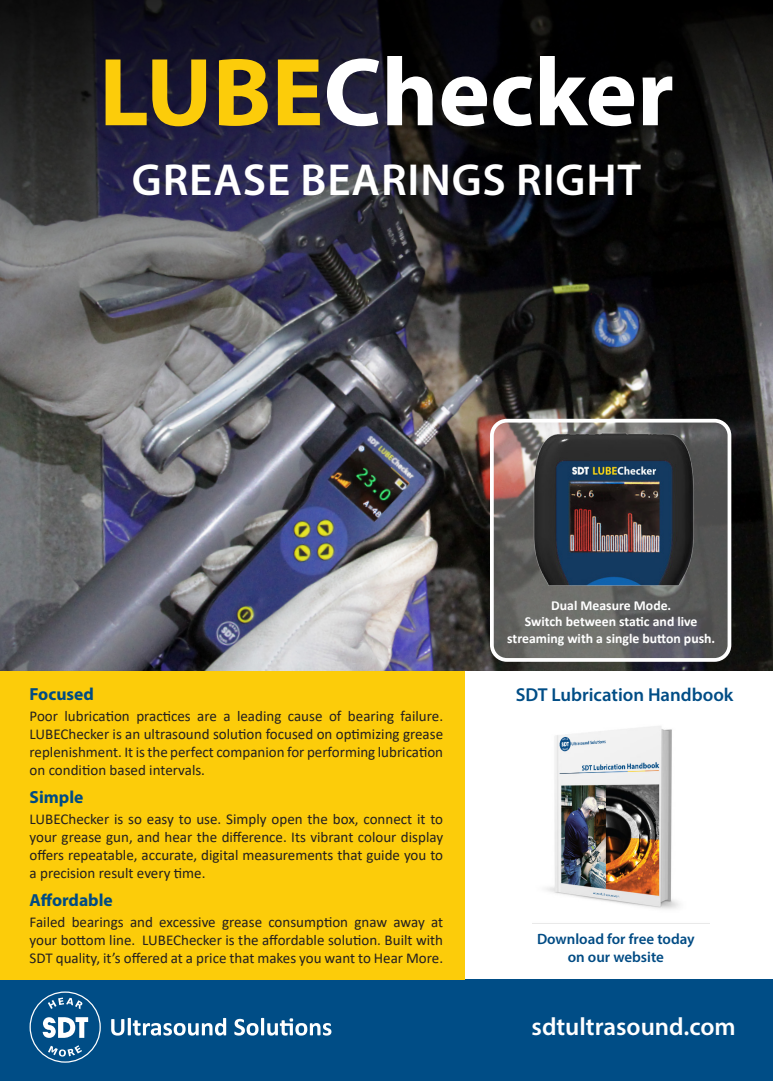
<style>
.page{position:relative;width:773px;height:1081px;background:#fff}
.page>*{position:absolute;margin:0;border:0;box-sizing:border-box;transform-origin:0 0}
.t1{font:700 97.5px "Myriad Pro";color:#fff}
.t2{font:600 45px "Myriad Pro";letter-spacing:.02em;color:#fff}
.Infos{font:600 25px "Myriad Pro";color:#fff}
.t3{font:600 18.75px "Myriad Pro";color:#004d86}
.t4{font:700 17.5px "Myriad Pro";color:#004b84}
.t5{font:15px/18px "Calibri";color:#231f20;text-align:justify}
.t6{font:600 15px "Myriad Pro";color:#004b84}
.t7{font:700 13.75px/16.5px "Calibri";color:#fff;text-align:center}
.s1{color:#fccc0a}
</style>
<div class="page">
<img style="left:0;top:0;width:772px;height:671px">
<div style="left:0;top:979px;width:772px;height:102px;background:#004d86"></div>
<svg style="left:30px;top:991px;width:71px;height:71px"></svg>
<svg style="left:111px;top:1018px;width:115px;height:17px"></svg>
<svg style="left:234px;top:1018px;width:97px;height:17px"></svg>
<div style="left:0;top:671px;width:464px;height:308px;background:#fccc0a"></div>
<img style="left:495px;top:421px;width:230px;height:239px">
<div style="left:490px;top:419px;width:241px;height:243px;border:4px solid #fff;border-radius:15px"></div>
<img style="left:546px;top:726px;width:134px;height:183px">
<p class="t1" style="left:99px;top:29px;width:576px"><span class="s1">LUBE</span>Checker</p>
<p class="t2" style="left:132px;top:151px;width:510px">GREASE BEARINGS RIGHT</p>
<p class="t4" style="left:30px;top:682px;width:66px">Focused</p>
<p class="t5" style="left:30px;top:707px;width:415px">Poor lubrication practices are a leading cause of bearing failure.<br>LUBEChecker is an ultrasound solution focused on optimizing grease replenishment. It is the perfect companion for performing lubrication on condition based intervals.</p>
<p class="t4" style="left:30px;top:785px;width:55px">Simple</p>
<p class="t5" style="left:30px;top:810px;width:415px">LUBEChecker is so easy to use. Simply open the box, connect it to your grease gun, and hear the difference. Its vibrant colour display offers repeatable, accurate, digital measurements that guide you to a precision result every time.</p>
<p class="t4" style="left:30px;top:888px;width:85px">Affordable</p>
<p class="t5" style="left:30px;top:913px;width:415px">Failed bearings and excessive grease consumption gnaw away at your bottom line. LUBEChecker is the affordable solution. Built with SDT quality, it’s offered at a price that makes you want to Hear More.</p>
<p class="t7" style="left:551px;top:597px;width:122px">Dual Measure Mode.</p>
<p class="t7" style="left:507px;top:613px;width:209px">Switch between static and live streaming with a single button push.</p>
<p class="t3" style="left:515px;top:683px;width:219px">SDT Lubrication Handbook</p>
<p class="t6" style="left:537px;top:929px;width:159px">Download for free today</p>
<p class="t6" style="left:567px;top:947px;width:98px">on our website</p>
<p class="Infos" style="left:531px;top:1010px;width:206px">sdtultrasound.com</p>
</div>
